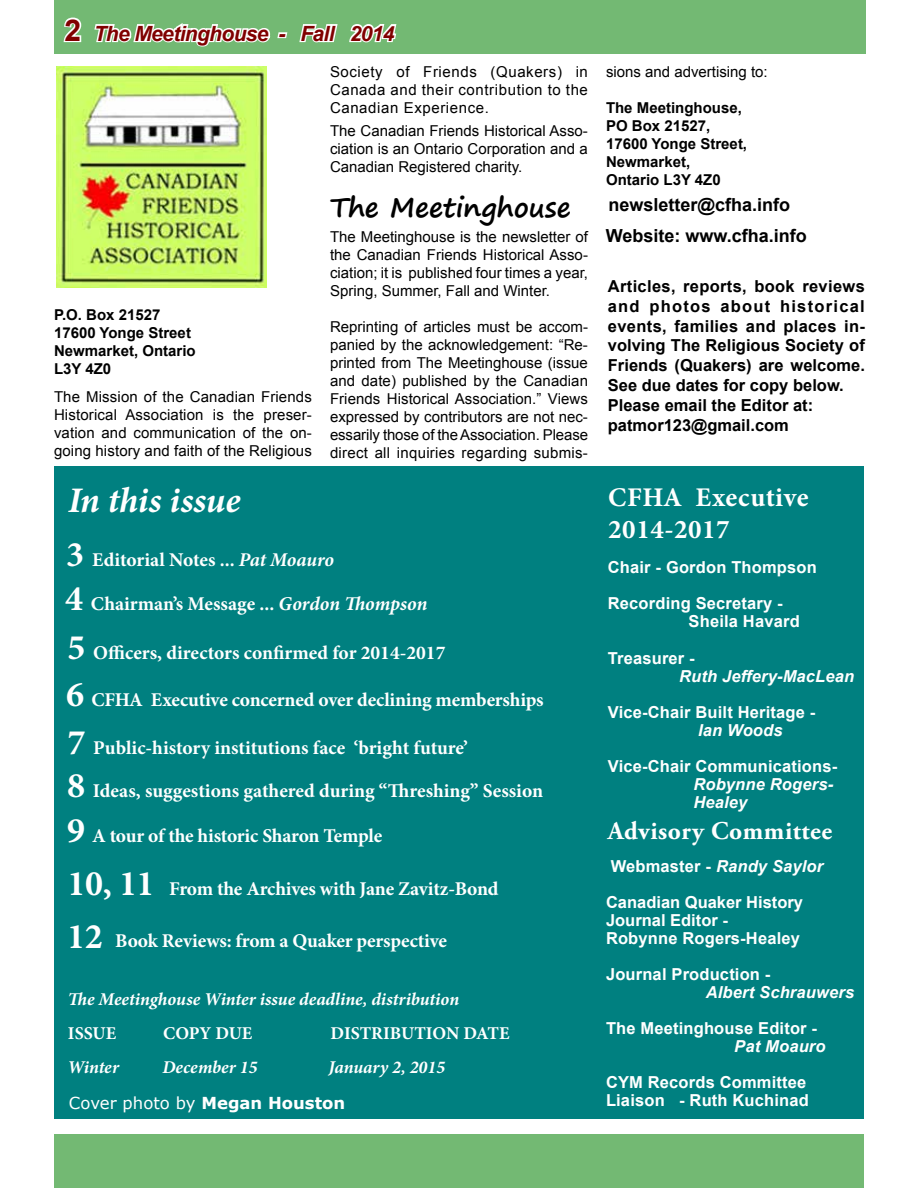
<style>
.page{position:relative;width:918px;height:1188px;background:#fff}
.page>*{position:absolute;margin:0;border:0;box-sizing:border-box;transform-origin:0 0}
.t1{font:italic 700 36px "Minion Pro";letter-spacing:-.005em;color:#fff}
.t2{font:700 36px "Minion Pro";color:#fff}
.t3{font:700 27px/32.4px "Minion Pro";letter-spacing:.02em;color:#fff}
.t4{font:700 27px "Segoe Print";color:#000}
.t5{font:700 25.5px "Adobe Garamond Pro";letter-spacing:.02em;color:#fff}
.t6{font:italic 700 21px "Arial";letter-spacing:-.03em;color:#800000}
.t7{font:700 19.5px "Minion Pro";letter-spacing:-.005em;color:#fff}
.t8{font:italic 700 18px "Minion Pro";letter-spacing:-.005em;color:#fff}
.t9{font:700 18px "Arial";color:#000}
.t10{font:700 18px "Minion Pro";color:#fff}
.t11{font:700 16.5px/36px "Arial";letter-spacing:.01em;color:#fff}
.t12{font:700 16.5px/19.8px "Arial";color:#000}
.t13{font:italic 700 16.5px/18px "Arial";letter-spacing:.01em;color:#fff}
.t14{font:16.5px "Verdana";color:#fff}
.t15{font:15px/18px "Arial";color:#000;text-align:justify}
.t16{font:700 15px/18px "Arial";color:#000}
.s1{font-style:normal;font-size:30px}
.s2{font-size:36px}
.s3{font-style:italic}
.s4{font-weight:700}
</style>
<div class="page">
<div style="left:54px;top:467px;width:810px;height:652px;background:#008080"></div>
<div style="left:54px;top:0;width:812px;height:54px;background:#73b973"></div>
<svg style="left:63px;top:17px;width:19px;height:26px"></svg>
<svg style="left:94px;top:23px;width:194px;height:24px"></svg>
<svg style="left:299px;top:24px;width:39px;height:19px"></svg>
<svg style="left:349px;top:24px;width:48px;height:19px"></svg>
<div style="left:54px;top:1134px;width:810px;height:54px;background:#73b973"></div>
<img style="left:57px;top:66px;width:210px;height:222px">
<h3 class="t6" style="left:65px;top:19px;width:331px"><span class="s1">2</span> The Meetinghouse - Fall 2014</h3>
<p class="t16" style="left:54px;top:306px;width:143px">P.O. Box 21527<br>17600 Yonge Street<br>Newmarket, Ontario<br>L3Y 4Z0</p>
<p class="t15" style="left:54px;top:388px;width:259px">The Mission of the Canadian Friends Historical Association is the preser&shy;vation and communication of the on&shy;going history and faith of the Religious</p>
<p class="t15" style="left:330px;top:63px;width:259px">Society of Friends (Quakers) in Canada and their contribution to the Canadian Experience.</p>
<p class="t15" style="left:330px;top:122px;width:259px">The Canadian Friends Historical Asso&shy;ciation is an Ontario Corporation and a Canadian Registered charity.</p>
<h2 class="t4" style="left:330px;top:183px;width:242px">The Meetinghouse</h2>
<p class="t15" style="left:330px;top:228px;width:260px">The Meetinghouse is the newsletter of the Canadian Friends Historical Asso&shy;ciation; it is published four times a year, Spring, Summer, Fall and Winter.</p>
<p class="t15" style="left:330px;top:318px;width:260px">Reprinting of articles must be accom&shy;panied by the acknowledgement: “Re&shy;printed from The Meetinghouse (issue and date) published by the Canadian Friends Historical Association.” Views expressed by contributors are not nec&shy;essarily those of the Association. Please direct all inquiries regarding submis-</p>
<h1 class="t1" style="left:68px;top:475px;width:174px">In this issue</h1>
<h3 class="t7" style="left:66px;top:546px;width:269px"><span class="s2">3</span> Editorial Notes ... <span class="s3">Pat Moauro</span></h3>
<h3 class="t7" style="left:65px;top:590px;width:364px"><span class="s2">4</span> Chairman’s Message ... <span class="s3">Gordon Thompson</span></h3>
<h3 class="t7" style="left:68px;top:639px;width:379px"><span class="s2">5</span> Officers, directors confirmed for 2014-2017</h3>
<h3 class="t7" style="left:66px;top:686px;width:479px"><span class="s2">6</span> CFHA Executive concerned over declining memberships</h3>
<h3 class="t7" style="left:68px;top:734px;width:402px"><span class="s2">7</span> Public-history institutions face ‘bright future’</h3>
<h3 class="t7" style="left:67px;top:777px;width:478px"><span class="s2">8</span> Ideas, suggestions gathered during “Threshing” Session</h3>
<h3 class="t7" style="left:67px;top:822px;width:317px"><span class="s2">9</span> A tour of the historic Sharon Temple</h3>
<h3 class="t7" style="left:68px;top:875px;width:433px"><span class="s2">10, 11</span> From the Archives with Jane Zavitz-Bond</h3>
<h3 class="t7" style="left:115px;top:927px;width:333px">Book Reviews: from a Quaker perspective</h3>
<h1 class="t2" style="left:67px;top:911px;width:37px">12</h1>
<p class="t8" style="left:68px;top:986px;width:393px">The Meetinghouse Winter issue deadline, distribution</p>
<p class="t10" style="left:68px;top:1021px;width:50px">ISSUE</p>
<p class="t10" style="left:163px;top:1021px;width:91px">COPY DUE</p>
<p class="t10" style="left:331px;top:1021px;width:180px">DISTRIBUTION DATE</p>
<p class="t8" style="left:68px;top:1054px;width:53px">Winter</p>
<p class="t8" style="left:162px;top:1054px;width:97px">December 15</p>
<p class="t8" style="left:329px;top:1054px;width:118px">January 2, 2015</p>
<p class="t14" style="left:69px;top:1091px;width:278px">Cover photo by <span class="s4">Megan Houston</span></p>
<p class="t15" style="left:606px;top:63px;width:163px">sions and advertising to:</p>
<p class="t16" style="left:606px;top:99px;width:143px">The Meetinghouse,<br>PO Box 21527,<br>17600 Yonge Street,<br>Newmarket,<br>Ontario L3Y 4Z0</p>
<p class="t9" style="left:608px;top:192px;width:183px">newsletter@cfha.info</p>
<p class="t9" style="left:606px;top:224px;width:203px">Website: www.cfha.info</p>
<p class="t12" style="left:608px;top:277px;width:259px">Articles, reports, book reviews and photos about historical events, families and places in&shy;volving The Religious Society of<br>Friends (Quakers) are welcome.<br>See due dates for copy below.<br>Please email the Editor at: patmor123@gmail.com</p>
<h2 class="t3" style="left:608px;top:481px;width:202px">CFHA Executive<br>2014-2017</h2>
<p class="t11" style="left:608px;top:550px;width:210px">Chair - Gordon Thompson<br>Recording Secretary -</p>
<p class="t11" style="left:608px;top:604px;width:193px;text-indent:81px">Sheila Havard<br>Treasurer -</p>
<p class="t13" style="left:679px;top:667px;width:177px">Ruth Jeffery-MacLean</p>
<p class="t11" style="left:608px;top:694px;width:209px">Vice-Chair Built Heritage -</p>
<p class="t13" style="left:698px;top:721px;width:86px">Ian Woods</p>
<p class="t11" style="left:608px;top:748px;width:231px">Vice-Chair Communications-</p>
<p class="t13" style="left:693px;top:775px;width:141px">Robynne Rogers-<br>Healey</p>
<h3 class="t5" style="left:608px;top:816px;width:226px">Advisory Committee</h3>
<p class="t11" style="left:606px;top:848px;width:219px">Webmaster - <span class="s3">Randy Saylor<br></span>Canadian Quaker History</p>
<p class="t11" style="left:606px;top:911px;width:196px;line-height:18px">Journal Editor -<br>Robynne Rogers-Healey</p>
<p class="t11" style="left:606px;top:956px;width:166px">Journal Production -</p>
<p class="t13" style="left:706px;top:983px;width:150px">Albert Schrauwers</p>
<p class="t11" style="left:606px;top:1010px;width:213px">The Meetinghouse Editor -</p>
<p class="t13" style="left:734px;top:1037px;width:93px">Pat Moauro</p>
<p class="t11" style="left:606px;top:1073px;width:204px;line-height:18px">CYM Records Committee<br>Liaison - Ruth Kuchinad</p>
</div>
